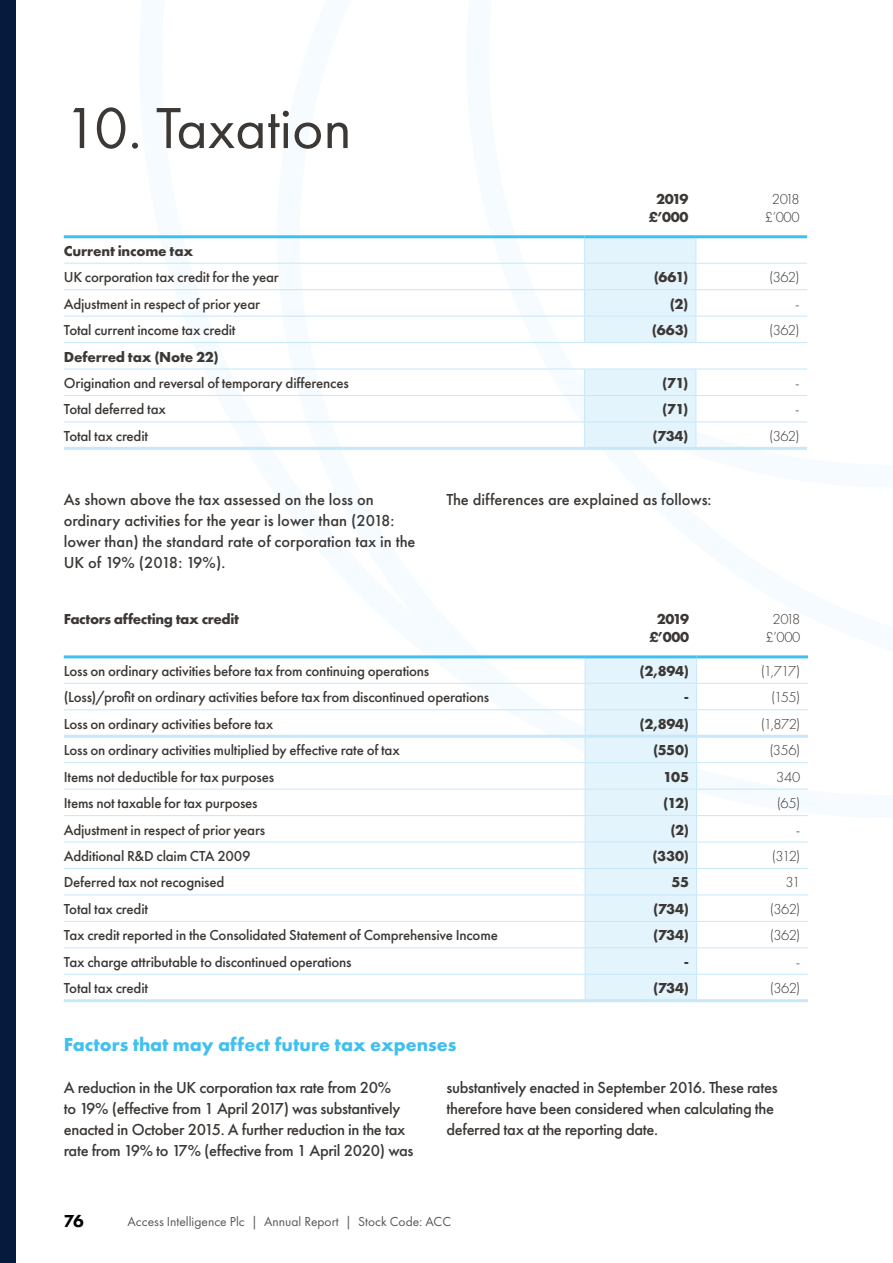
<style>
.page{position:relative;width:893px;height:1263px;background:#fff}
.page>*{position:absolute;margin:0;border:0;box-sizing:border-box;transform-origin:0 0}
.t1{font:60px "Futura PT";color:#3c3835}
.t2{font:700 19.5px "Futura PT";color:#41c0ef}
.t3{font:800 18px "Futura PT";color:#000}
.t4{font:500 16.5px/21px "Futura PT";letter-spacing:-.02em;color:#3c3835}
.t5{font:500 16.5px/21px "Futura PT";color:#3c3835}
.t6{font:500 15px "Futura PT";letter-spacing:-.015em;color:#3c3835}
.t7{font:700 15px/18px "Futura PT";letter-spacing:-.02em;color:#3c3835;text-align:center}
.t8{font:300 15px/18px "Futura PT";letter-spacing:-.035em;color:#3c3835;text-align:center}
.t9{font:13.5px "Futura PT";color:#575756}
</style>
<div class="page">
<svg style="left:126px;top:235px;width:682px;height:584px"></svg>
<div style="left:0;top:0;width:16px;height:1263px;background:#051b3e"></div>
<hr style="left:64px;top:263px;width:521px;height:1px;background:#c6e8fb">
<hr style="left:696px;top:263px;width:111px;height:1px;background:#c6e8fb">
<hr style="left:64px;top:289px;width:521px;height:1px;background:#c6e8fb">
<hr style="left:696px;top:289px;width:111px;height:1px;background:#c6e8fb">
<hr style="left:64px;top:316px;width:521px;height:1px;background:#c6e8fb">
<hr style="left:696px;top:316px;width:111px;height:1px;background:#c6e8fb">
<hr style="left:64px;top:342px;width:521px;height:1px;background:#c6e8fb">
<hr style="left:696px;top:342px;width:111px;height:1px;background:#c6e8fb">
<hr style="left:64px;top:369px;width:521px;height:1px;background:#c6e8fb">
<hr style="left:696px;top:369px;width:111px;height:1px;background:#c6e8fb">
<hr style="left:64px;top:395px;width:521px;height:1px;background:#c6e8fb">
<hr style="left:696px;top:395px;width:111px;height:1px;background:#c6e8fb">
<hr style="left:64px;top:421px;width:521px;height:1px;background:#c6e8fb">
<hr style="left:696px;top:421px;width:111px;height:1px;background:#c6e8fb">
<svg style="left:584px;top:238px;width:112px;height:209px"></svg>
<hr style="left:64px;top:235px;width:521px;height:3px;background:#41c0ef">
<hr style="left:585px;top:235px;width:111px;height:3px;background:#41c0ef">
<hr style="left:696px;top:235px;width:111px;height:3px;background:#41c0ef">
<hr style="left:64px;top:447px;width:521px;height:3px;background:#c6e8fb">
<hr style="left:585px;top:447px;width:111px;height:3px;background:#c6e8fb">
<hr style="left:696px;top:447px;width:111px;height:3px;background:#c6e8fb">
<hr style="left:64px;top:683px;width:521px;height:1px;background:#c6e8fb">
<hr style="left:696px;top:683px;width:112px;height:1px;background:#c6e8fb">
<hr style="left:64px;top:762px;width:521px;height:1px;background:#c6e8fb">
<hr style="left:696px;top:762px;width:112px;height:1px;background:#c6e8fb">
<hr style="left:64px;top:789px;width:521px;height:1px;background:#c6e8fb">
<hr style="left:696px;top:789px;width:112px;height:1px;background:#c6e8fb">
<hr style="left:64px;top:815px;width:521px;height:1px;background:#c6e8fb">
<hr style="left:696px;top:815px;width:112px;height:1px;background:#c6e8fb">
<hr style="left:64px;top:842px;width:521px;height:1px;background:#c6e8fb">
<hr style="left:696px;top:842px;width:112px;height:1px;background:#c6e8fb">
<hr style="left:64px;top:868px;width:521px;height:1px;background:#c6e8fb">
<hr style="left:696px;top:868px;width:112px;height:1px;background:#c6e8fb">
<hr style="left:64px;top:894px;width:521px;height:1px;background:#c6e8fb">
<hr style="left:696px;top:894px;width:112px;height:1px;background:#c6e8fb">
<hr style="left:64px;top:921px;width:521px;height:1px;background:#c6e8fb">
<hr style="left:696px;top:921px;width:112px;height:1px;background:#c6e8fb">
<hr style="left:64px;top:947px;width:521px;height:1px;background:#c6e8fb">
<hr style="left:696px;top:947px;width:112px;height:1px;background:#c6e8fb">
<hr style="left:64px;top:974px;width:521px;height:1px;background:#c6e8fb">
<hr style="left:696px;top:974px;width:112px;height:1px;background:#c6e8fb">
<hr style="left:585px;top:655px;width:111px;height:3px;background:#41c0ef">
<hr style="left:696px;top:655px;width:112px;height:3px;background:#41c0ef">
<hr style="left:64px;top:999px;width:521px;height:3px;background:#c6e8fb">
<hr style="left:585px;top:999px;width:111px;height:3px;background:#c6e8fb">
<hr style="left:696px;top:999px;width:112px;height:3px;background:#c6e8fb">
<hr style="left:64px;top:655px;width:521px;height:3px;background:#41c0ef">
<hr style="left:64px;top:709px;width:521px;height:1px;background:#c6e8fb">
<hr style="left:696px;top:709px;width:112px;height:1px;background:#c6e8fb">
<svg style="left:585px;top:657px;width:112px;height:343px"></svg>
<hr style="left:64px;top:735px;width:521px;height:3px;background:#c6e8fb">
<hr style="left:585px;top:735px;width:111px;height:3px;background:#c6e8fb">
<hr style="left:696px;top:735px;width:112px;height:3px;background:#c6e8fb">
<h1 class="t1" style="left:64px;top:92px;width:289px">10. Taxation</h1>
<p class="t7" style="left:649px;top:189px;width:41px">2019 £’000</p>
<p class="t8" style="left:765px;top:190px;width:36px">2018 £’000</p>
<p class="t7" style="left:64px;top:241px;width:131px">Current income tax</p>
<p class="t6" style="left:64px;top:268px;width:217px">UK corporation tax credit for the year</p>
<p class="t7" style="left:654px;top:268px;width:36px">(661)</p>
<p class="t8" style="left:769px;top:268px;width:32px">(362)</p>
<p class="t6" style="left:64px;top:295px;width:198px">Adjustment in respect of prior year</p>
<p class="t7" style="left:670px;top:294px;width:20px">(2)</p>
<p class="t8" style="left:795px;top:295px;width:6px">-</p>
<p class="t6" style="left:64px;top:321px;width:173px">Total current income tax credit</p>
<p class="t7" style="left:652px;top:321px;width:38px">(663)</p>
<p class="t8" style="left:769px;top:321px;width:32px">(362)</p>
<p class="t7" style="left:64px;top:347px;width:157px">Deferred tax (Note 22)</p>
<p class="t6" style="left:64px;top:374px;width:286px">Origination and reversal of temporary differences</p>
<p class="t7" style="left:662px;top:374px;width:28px">(71)</p>
<p class="t8" style="left:795px;top:374px;width:6px">-</p>
<p class="t6" style="left:64px;top:400px;width:104px">Total deferred tax</p>
<p class="t7" style="left:662px;top:400px;width:28px">(71)</p>
<p class="t8" style="left:795px;top:400px;width:6px">-</p>
<p class="t6" style="left:64px;top:427px;width:86px">Total tax credit</p>
<p class="t7" style="left:652px;top:426px;width:37px">(734)</p>
<p class="t8" style="left:769px;top:427px;width:32px">(362)</p>
<p class="t5" style="left:64px;top:489px;width:353px">As shown above the tax assessed on the loss on ordinary activities for the year is lower than (2018: lower than) the standard rate of corporation tax in the UK of 19% (2018: 19%).</p>
<p class="t5" style="left:446px;top:489px;width:267px">The differences are explained as follows:</p>
<p class="t7" style="left:64px;top:609px;width:177px">Factors affecting tax credit</p>
<p class="t7" style="left:649px;top:609px;width:41px">2019 £’000</p>
<p class="t8" style="left:766px;top:610px;width:36px">2018 £’000</p>
<p class="t6" style="left:64px;top:662px;width:367px">Loss on ordinary activities before tax from continuing operations</p>
<p class="t7" style="left:640px;top:661px;width:51px">(2,894)</p>
<p class="t8" style="left:761px;top:662px;width:41px">(1,717)</p>
<p class="t6" style="left:64px;top:688px;width:427px">(Loss)/profit on ordinary activities before tax from discontinued operations</p>
<p class="t7" style="left:684px;top:688px;width:7px">-</p>
<p class="t8" style="left:771px;top:688px;width:31px">(155)</p>
<p class="t6" style="left:64px;top:715px;width:211px">Loss on ordinary activities before tax</p>
<p class="t7" style="left:640px;top:714px;width:51px">(2,894)</p>
<p class="t8" style="left:761px;top:715px;width:41px">(1,872)</p>
<p class="t6" style="left:64px;top:741px;width:338px">Loss on ordinary activities multiplied by effective rate of tax</p>
<p class="t7" style="left:653px;top:741px;width:38px">(550)</p>
<p class="t8" style="left:769px;top:741px;width:33px">(356)</p>
<p class="t6" style="left:64px;top:768px;width:212px">Items not deductible for tax purposes</p>
<p class="t7" style="left:663px;top:767px;width:27px">105</p>
<p class="t8" style="left:776px;top:768px;width:26px">340</p>
<p class="t6" style="left:64px;top:794px;width:195px">Items not taxable for tax purposes</p>
<p class="t7" style="left:663px;top:794px;width:27px">(12)</p>
<p class="t8" style="left:777px;top:794px;width:25px">(65)</p>
<p class="t6" style="left:64px;top:820px;width:203px">Adjustment in respect of prior years</p>
<p class="t7" style="left:670px;top:820px;width:20px">(2)</p>
<p class="t8" style="left:796px;top:821px;width:6px">-</p>
<p class="t6" style="left:64px;top:847px;width:188px">Additional R&amp;D claim CTA 2009</p>
<p class="t7" style="left:653px;top:846px;width:38px">(330)</p>
<p class="t8" style="left:772px;top:847px;width:30px">(312)</p>
<p class="t6" style="left:64px;top:873px;width:162px">Deferred tax not recognised</p>
<p class="t7" style="left:671px;top:873px;width:19px">55</p>
<p class="t8" style="left:786px;top:873px;width:16px">31</p>
<p class="t6" style="left:64px;top:900px;width:86px">Total tax credit</p>
<p class="t7" style="left:653px;top:899px;width:37px">(734)</p>
<p class="t8" style="left:770px;top:900px;width:32px">(362)</p>
<p class="t6" style="left:64px;top:926px;width:436px">Tax credit reported in the Consolidated Statement of Comprehensive Income</p>
<p class="t7" style="left:653px;top:926px;width:37px">(734)</p>
<p class="t8" style="left:770px;top:926px;width:32px">(362)</p>
<p class="t6" style="left:64px;top:953px;width:289px">Tax charge attributable to discontinued operations</p>
<p class="t7" style="left:684px;top:952px;width:7px">-</p>
<p class="t8" style="left:796px;top:953px;width:6px">-</p>
<p class="t6" style="left:64px;top:979px;width:86px">Total tax credit</p>
<p class="t7" style="left:653px;top:979px;width:37px">(734)</p>
<p class="t8" style="left:770px;top:979px;width:32px">(362)</p>
<h2 class="t2" style="left:64px;top:1032px;width:394px">Factors that may affect future tax expenses</h2>
<p class="t4" style="left:64px;top:1077px;width:351px">A reduction in the UK corporation tax rate from 20%<br>to 19% (effective from 1 April 2017) was substantively enacted in October 2015. A further reduction in the tax rate from 19% to 17% (effective from 1 April 2020) was</p>
<p class="t4" style="left:446px;top:1077px;width:333px">substantively enacted in September 2016. These rates therefore have been considered when calculating the deferred tax at the reporting date.</p>
<p class="t3" style="left:64px;top:1210px;width:22px">76</p>
<p class="t9" style="left:128px;top:1213px;width:325px">Access Intelligence Plc | Annual Report | Stock Code: ACC</p>
</div>
